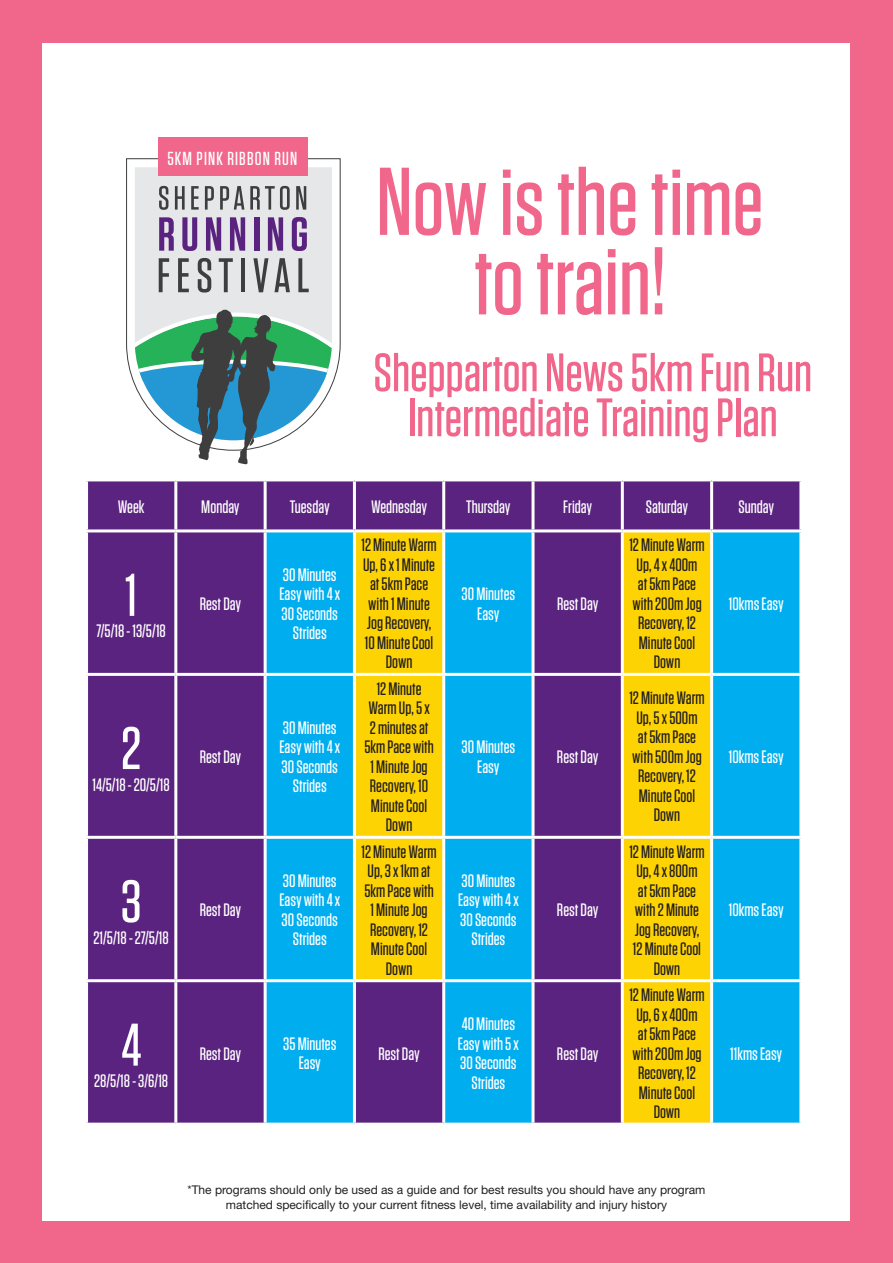
<style>
.page{position:relative;width:893px;height:1263px;background:#f1668b}
.page>*{position:absolute;margin:0;border:0;box-sizing:border-box;transform-origin:0 0}
.t1{font:500 96px/79.5px "Tungsten";color:#f1668b;text-align:center}
.t2{font:500 60px "Tungsten";color:#fff}
.t3{font:500 54px/45px "Tungsten";color:#f1668b;text-align:center}
.t4{font:500 18.9px "Tungsten";letter-spacing:.06em;color:#fff}
.t5{font:500 18px/19.5px "Tungsten";color:#231f20;text-align:center}
.t6{font:500 18px/19.5px "Tungsten";color:#fff;text-align:center}
.t7{font:12px/14.4px "Helvetica Neue LT";color:#231f20;text-align:center}
</style>
<div class="page">
<div style="left:43px;top:43px;width:807px;height:1177px;background:#fff"></div>
<div style="left:88px;top:481px;width:711px;height:641px;background:#5b2380"></div>
<div style="left:267px;top:532px;width:532px;height:590px;background:#00aeef"></div>
<svg style="left:356px;top:532px;width:354px;height:590px;background:#8d9364"></svg>
<hr style="left:174px;top:481px;width:3px;height:48px;background:#fff">
<hr style="left:264px;top:481px;width:3px;height:48px;background:#fff">
<hr style="left:353px;top:481px;width:3px;height:48px;background:#fff">
<hr style="left:442px;top:481px;width:3px;height:48px;background:#fff">
<hr style="left:531px;top:481px;width:3px;height:48px;background:#fff">
<hr style="left:621px;top:481px;width:3px;height:48px;background:#fff">
<hr style="left:710px;top:481px;width:3px;height:48px;background:#fff">
<hr style="left:85px;top:529px;width:91px;height:3px;background:#fff">
<hr style="left:176px;top:529px;width:89px;height:3px;background:#fff">
<hr style="left:174px;top:532px;width:3px;height:141px;background:#fff">
<hr style="left:265px;top:529px;width:89px;height:3px;background:#fff">
<hr style="left:264px;top:532px;width:3px;height:141px;background:#fff">
<hr style="left:354px;top:529px;width:90px;height:3px;background:#fff">
<hr style="left:353px;top:532px;width:3px;height:141px;background:#fff">
<hr style="left:444px;top:529px;width:89px;height:3px;background:#fff">
<hr style="left:442px;top:532px;width:3px;height:141px;background:#fff">
<hr style="left:533px;top:529px;width:89px;height:3px;background:#fff">
<hr style="left:531px;top:532px;width:3px;height:141px;background:#fff">
<hr style="left:622px;top:529px;width:90px;height:3px;background:#fff">
<hr style="left:621px;top:532px;width:3px;height:141px;background:#fff">
<hr style="left:712px;top:529px;width:90px;height:3px;background:#fff">
<hr style="left:710px;top:532px;width:3px;height:141px;background:#fff">
<hr style="left:85px;top:673px;width:91px;height:3px;background:#fff">
<hr style="left:176px;top:673px;width:89px;height:3px;background:#fff">
<hr style="left:174px;top:676px;width:3px;height:160px;background:#fff">
<hr style="left:265px;top:673px;width:89px;height:3px;background:#fff">
<hr style="left:264px;top:676px;width:3px;height:160px;background:#fff">
<hr style="left:354px;top:673px;width:90px;height:3px;background:#fff">
<hr style="left:353px;top:676px;width:3px;height:160px;background:#fff">
<hr style="left:444px;top:673px;width:89px;height:3px;background:#fff">
<hr style="left:442px;top:676px;width:3px;height:160px;background:#fff">
<hr style="left:533px;top:673px;width:89px;height:3px;background:#fff">
<hr style="left:531px;top:676px;width:3px;height:160px;background:#fff">
<hr style="left:622px;top:673px;width:90px;height:3px;background:#fff">
<hr style="left:621px;top:676px;width:3px;height:160px;background:#fff">
<hr style="left:712px;top:673px;width:90px;height:3px;background:#fff">
<hr style="left:710px;top:676px;width:3px;height:160px;background:#fff">
<hr style="left:85px;top:836px;width:91px;height:3px;background:#fff">
<hr style="left:176px;top:836px;width:89px;height:3px;background:#fff">
<hr style="left:174px;top:839px;width:3px;height:140px;background:#fff">
<hr style="left:265px;top:836px;width:89px;height:3px;background:#fff">
<hr style="left:264px;top:839px;width:3px;height:140px;background:#fff">
<hr style="left:354px;top:836px;width:90px;height:3px;background:#fff">
<hr style="left:353px;top:839px;width:3px;height:140px;background:#fff">
<hr style="left:444px;top:836px;width:89px;height:3px;background:#fff">
<hr style="left:442px;top:839px;width:3px;height:140px;background:#fff">
<hr style="left:533px;top:836px;width:89px;height:3px;background:#fff">
<hr style="left:531px;top:839px;width:3px;height:140px;background:#fff">
<hr style="left:622px;top:836px;width:90px;height:3px;background:#fff">
<hr style="left:621px;top:839px;width:3px;height:140px;background:#fff">
<hr style="left:712px;top:836px;width:90px;height:3px;background:#fff">
<hr style="left:710px;top:839px;width:3px;height:140px;background:#fff">
<hr style="left:85px;top:979px;width:91px;height:3px;background:#fff">
<hr style="left:176px;top:979px;width:89px;height:3px;background:#fff">
<hr style="left:174px;top:982px;width:3px;height:140px;background:#fff">
<hr style="left:265px;top:979px;width:89px;height:3px;background:#fff">
<hr style="left:264px;top:982px;width:3px;height:140px;background:#fff">
<hr style="left:354px;top:979px;width:90px;height:3px;background:#fff">
<hr style="left:353px;top:982px;width:3px;height:140px;background:#fff">
<hr style="left:444px;top:979px;width:89px;height:3px;background:#fff">
<hr style="left:442px;top:982px;width:3px;height:140px;background:#fff">
<hr style="left:533px;top:979px;width:89px;height:3px;background:#fff">
<hr style="left:531px;top:982px;width:3px;height:140px;background:#fff">
<hr style="left:622px;top:979px;width:90px;height:3px;background:#fff">
<hr style="left:621px;top:982px;width:3px;height:140px;background:#fff">
<hr style="left:712px;top:979px;width:90px;height:3px;background:#fff">
<hr style="left:710px;top:982px;width:3px;height:140px;background:#fff">
<svg style="left:126px;top:158px;width:215px;height:228px;background:#cbc8d1"></svg>
<svg style="left:135px;top:309px;width:197px;height:156px"></svg>
<div style="left:158px;top:137px;width:150px;height:39px;background:#f1668b"></div>
<p class="t4" style="left:167px;top:148px;width:131px">5KM PINK RIBBON RUN</p>
<h1 class="t1" style="left:376px;top:163px;width:389px">Now is the time to train!</h1>
<h3 class="t3" style="left:373px;top:351px;width:440px">Shepparton News 5km Fun Run<br>Intermediate Training Plan</h3>
<p class="t6" style="left:118px;top:497px;width:28px">Week</p>
<p class="t6" style="left:201px;top:497px;width:40px">Monday</p>
<p class="t6" style="left:290px;top:497px;width:41px">Tuesday</p>
<p class="t6" style="left:371px;top:497px;width:58px">Wednesday</p>
<p class="t6" style="left:466px;top:497px;width:46px">Thursday</p>
<p class="t6" style="left:563px;top:497px;width:30px">Friday</p>
<p class="t6" style="left:646px;top:497px;width:44px">Saturday</p>
<p class="t6" style="left:738px;top:497px;width:37px">Sunday</p>
<h2 class="t2" style="left:125px;top:564px;width:13px">1</h2>
<p class="t6" style="left:96px;top:622px;width:71px">7/5/18 - 13/5/18</p>
<h2 class="t2" style="left:121px;top:717px;width:22px">2</h2>
<p class="t6" style="left:93px;top:775px;width:79px">14/5/18 - 20/5/18</p>
<h2 class="t2" style="left:121px;top:870px;width:22px">3</h2>
<p class="t6" style="left:94px;top:928px;width:77px">21/5/18 - 27/5/18</p>
<h2 class="t2" style="left:121px;top:1013px;width:21px">4</h2>
<p class="t6" style="left:94px;top:1071px;width:76px">28/5/18 - 3/6/18</p>
<p class="t6" style="left:200px;top:594px;width:43px">Rest Day</p>
<p class="t6" style="left:200px;top:747px;width:43px">Rest Day</p>
<p class="t6" style="left:200px;top:900px;width:43px">Rest Day</p>
<p class="t6" style="left:279px;top:565px;width:62px">30 Minutes<br>Easy with 4 x<br>30 Seconds<br>Strides</p>
<p class="t6" style="left:279px;top:718px;width:62px">30 Minutes<br>Easy with 4 x<br>30 Seconds<br>Strides</p>
<p class="t6" style="left:279px;top:871px;width:62px">30 Minutes<br>Easy with 4 x<br>30 Seconds<br>Strides</p>
<p class="t5" style="left:361px;top:536px;width:77px">12 Minute Warm<br>Up, 6 x 1 Minute at 5km Pace with 1 Minute<br>Jog Recovery,<br>10 Minute Cool<br>Down</p>
<p class="t5" style="left:364px;top:679px;width:71px">12 Minute<br>Warm Up, 5 x<br>2 minutes at<br>5km Pace with<br>1 Minute Jog<br>Recovery, 10<br>Minute Cool<br>Down</p>
<p class="t5" style="left:361px;top:842px;width:77px">12 Minute Warm<br>Up, 3 x 1km at<br>5km Pace with<br>1 Minute Jog<br>Recovery, 12<br>Minute Cool<br>Down</p>
<p class="t6" style="left:200px;top:1044px;width:43px">Rest Day</p>
<p class="t6" style="left:283px;top:1034px;width:55px">35 Minutes<br>Easy</p>
<p class="t6" style="left:378px;top:1044px;width:43px">Rest Day</p>
<p class="t6" style="left:462px;top:584px;width:55px">30 Minutes<br>Easy</p>
<p class="t6" style="left:557px;top:594px;width:43px">Rest Day</p>
<p class="t6" style="left:462px;top:737px;width:55px">30 Minutes<br>Easy</p>
<p class="t6" style="left:557px;top:747px;width:43px">Rest Day</p>
<p class="t6" style="left:458px;top:871px;width:62px">30 Minutes<br>Easy with 4 x<br>30 Seconds<br>Strides</p>
<p class="t6" style="left:458px;top:1014px;width:62px">40 Minutes<br>Easy with 5 x<br>30 Seconds<br>Strides</p>
<p class="t6" style="left:557px;top:900px;width:43px">Rest Day</p>
<p class="t6" style="left:557px;top:1044px;width:43px">Rest Day</p>
<p class="t5" style="left:629px;top:535px;width:77px">12 Minute Warm<br>Up, 4 x 400m<br>at 5km Pace with 200m Jog<br>Recovery, 12<br>Minute Cool<br>Down</p>
<p class="t5" style="left:629px;top:689px;width:77px">12 Minute Warm<br>Up, 5 x 500m<br>at 5km Pace with 500m Jog<br>Recovery, 12<br>Minute Cool<br>Down</p>
<p class="t5" style="left:629px;top:842px;width:77px">12 Minute Warm<br>Up, 4 x 800m<br>at 5km Pace with 2 Minute<br>Jog Recovery,<br>12 Minute Cool<br>Down</p>
<p class="t5" style="left:629px;top:985px;width:77px">12 Minute Warm<br>Up, 6 x 400m<br>at 5km Pace with 200m Jog<br>Recovery, 12<br>Minute Cool<br>Down</p>
<p class="t6" style="left:729px;top:594px;width:56px">10kms Easy</p>
<p class="t6" style="left:729px;top:747px;width:56px">10kms Easy</p>
<p class="t6" style="left:729px;top:900px;width:56px">10kms Easy</p>
<p class="t6" style="left:730px;top:1044px;width:54px">11kms Easy</p>
<p class="t7" style="left:187px;top:1183px;width:519px">*The programs should only be used as a guide and for best results you should have any program matched specifically to your current fitness level, time availability and injury history</p>
</div>
